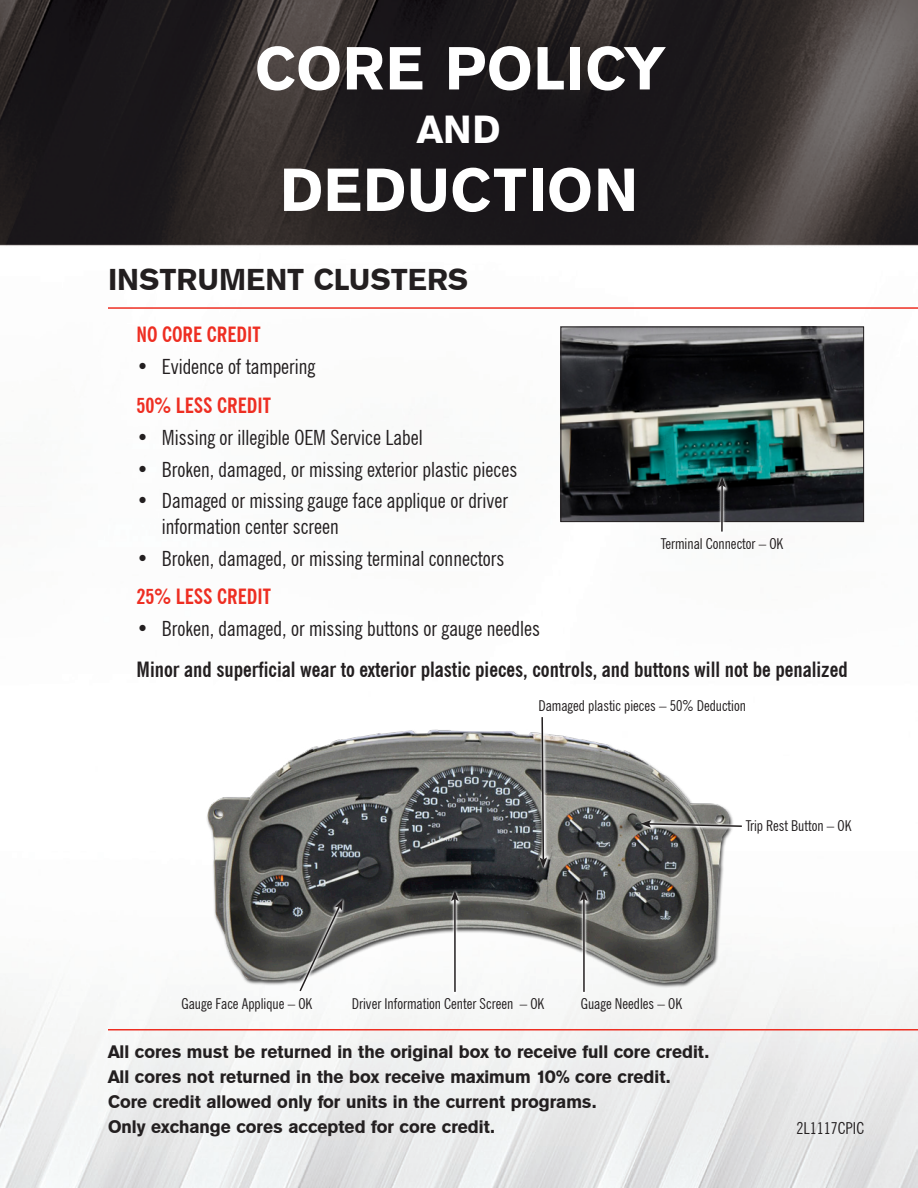
<style>
.page{position:relative;width:918px;height:1188px;background:#fff}
.page>*{position:absolute;margin:0;border:0;box-sizing:border-box;transform-origin:0 0}
.t1{font:60px "Gothic 725 BT Black A";letter-spacing:.02em;color:#fff}
.t2{font:39px "Gothic 725 BT Black A";color:#fff}
.t3{font:30px "Gothic 725 BT Black A";color:#231f20}
.t4{font:condensed 21px/25.2px "News Gothic BT";color:#231f20}
.t5{font:700 condensed 21px "News Gothic BT";color:#231f20}
.t6{font:700 condensed 21px "News Gothic BT";color:#ee2e22}
.t7{font:18px "Gothic 725 BT Black A";color:#231f20}
.t8{font:condensed 16.5px "News Gothic BT";color:#231f20}
.t9{font:condensed 15px "News Gothic BT";color:#231f20}
</style>
<div class="page">
<img style="left:0;top:0;width:918px;height:1188px">
<hr style="left:108px;top:1029px;width:810px;height:1px;background:#ee2e22">
<hr style="left:108px;top:307px;width:810px;height:2px;background:#ee2e22">
<img style="left:563px;top:329px;width:299px;height:191px">
<div style="left:561px;top:327px;width:303px;height:195px;border:1px solid #231f20"></div>
<svg style="left:696px;top:473px;width:52px;height:63px"></svg>
<img style="left:180px;top:702px;width:576px;height:315px">
<svg style="left:478px;top:713px;width:130px;height:159px;background:#7c7d7d"></svg>
<svg style="left:637px;top:781px;width:109px;height:88px"></svg>
<svg style="left:539px;top:887px;width:90px;height:109px"></svg>
<svg style="left:410px;top:887px;width:90px;height:109px"></svg>
<svg style="left:293px;top:896px;width:56px;height:98px"></svg>
<p class="t1" style="left:255px;top:32px;width:409px">CORE POLICY</p>
<p class="t2" style="left:417px;top:106px;width:85px">AND</p>
<p class="t1" style="left:280px;top:153px;width:360px">DEDUCTION</p>
<p class="t3" style="left:108px;top:261px;width:362px">INSTRUMENT CLUSTERS</p>
<p class="t6" style="left:136px;top:322px;width:126px">NO CORE CREDIT</p>
<p class="t4" style="left:136px;top:354px;width:180px">• Evidence of tampering</p>
<p class="t6" style="left:136px;top:392px;width:136px">50% LESS CREDIT</p>
<p class="t4" style="left:136px;top:424px;width:288px">• Missing or illegible OEM Service Label</p>
<p class="t4" style="left:136px;top:456px;width:382px">• Broken, damaged, or missing exterior plastic pieces</p>
<p class="t4" style="left:162px;top:488px;width:347px;text-indent:-25px">• Damaged or missing gauge face applique or driver information center screen</p>
<p class="t4" style="left:136px;top:545px;width:369px">• Broken, damaged, or missing terminal connectors</p>
<p class="t6" style="left:136px;top:584px;width:136px">25% LESS CREDIT</p>
<p class="t4" style="left:136px;top:616px;width:405px">• Broken, damaged, or missing buttons or gauge needles</p>
<p class="t5" style="left:136px;top:656px;width:713px">Minor and superficial wear to exterior plastic pieces, controls, and buttons will not be penalized</p>
<p class="t9" style="left:661px;top:535px;width:124px">Terminal Connector – OK</p>
<p class="t9" style="left:538px;top:697px;width:209px">Damaged plastic pieces – 50% Deduction</p>
<p class="t9" style="left:746px;top:817px;width:107px">Trip Rest Button – OK</p>
<p class="t9" style="left:182px;top:994px;width:132px">Gauge Face Applique – OK</p>
<p class="t9" style="left:352px;top:994px;width:194px">Driver Information Center Screen – OK</p>
<p class="t9" style="left:581px;top:994px;width:103px">Guage Needles – OK</p>
<p class="t7" style="left:108px;top:1041px;width:603px">All cores must be returned in the original box to receive full core credit.</p>
<p class="t7" style="left:108px;top:1066px;width:565px">All cores not returned in the box receive maximum 10% core credit.</p>
<p class="t7" style="left:108px;top:1091px;width:491px">Core credit allowed only for units in the current programs.</p>
<p class="t7" style="left:108px;top:1116px;width:389px">Only exchange cores accepted for core credit.</p>
<p class="t8" style="left:797px;top:1118px;width:69px">2L1117CPIC</p>
</div>
